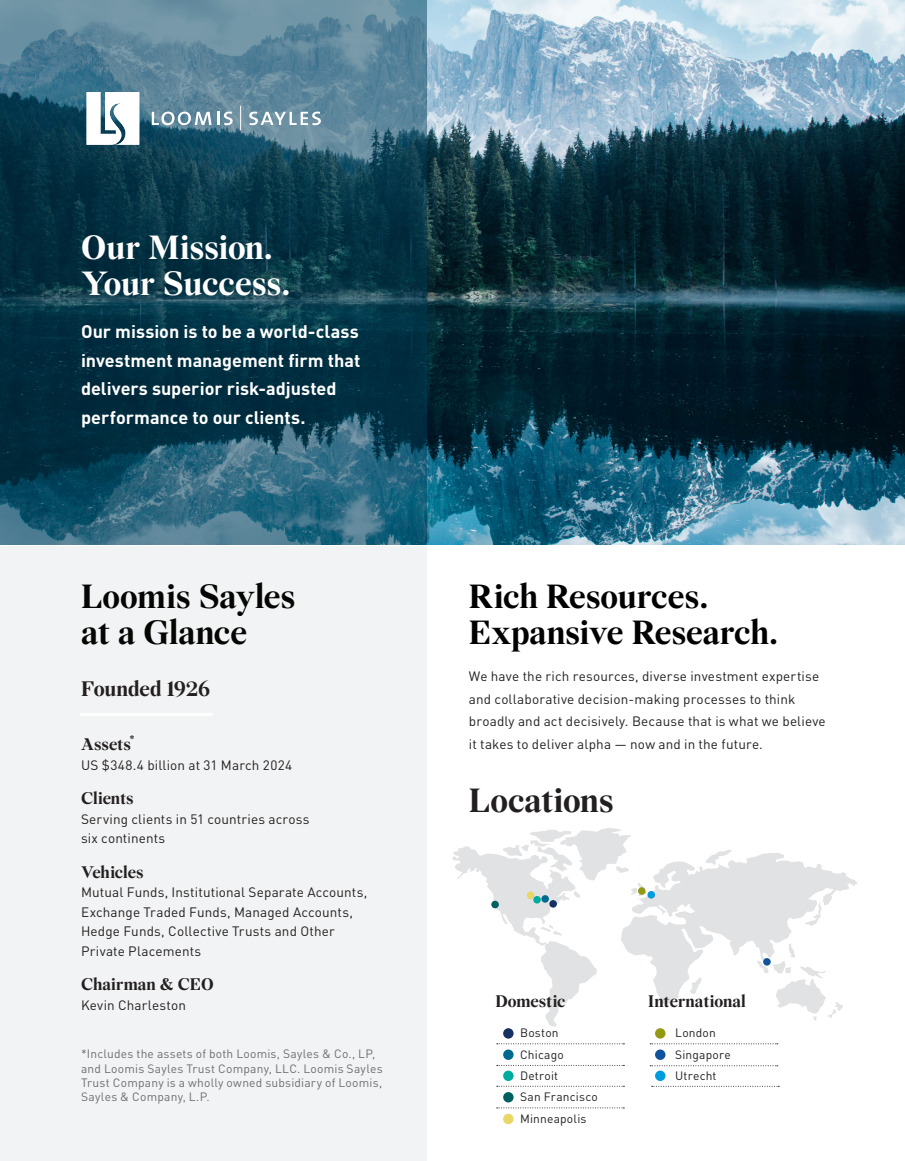
<style>
.page{position:relative;width:905px;height:1161px;background:#fff}
.page>*{position:absolute;margin:0;border:0;box-sizing:border-box;transform-origin:0 0}
.Main_Copy{font:700 36px/36px "Wremena";letter-spacing:-.005em;color:#000}
.Main_Copy-2{font:700 36px/36px "Wremena";letter-spacing:-.01em;color:#fff}
.Main_Copy-3{font:700 36px/36px "Wremena";letter-spacing:-.01em;color:#050604}
.Main_Copy-4{font:700 36px "Wremena";letter-spacing:-.005em;color:#231f20}
.Main_Copy-5{font:700 22.5px "Wremena";letter-spacing:-.01em;color:#231f20}
.Main_Copy-6{font:700 18px/28.5px "DINOT";color:#fff}
.Main_Copy-7{font:700 18px "Wremena";letter-spacing:-.005em;color:#231f20}
.Main_Copy-8{font:13.5px/19.5px "DINOT";letter-spacing:.01em;color:#231f20}
.Orange_Bar_Copy{font:12px/14.4px "DINOT";letter-spacing:.02em;color:#6e6e70}
.Main_Copy-9{font:12px "DINOT";letter-spacing:.015em;color:#231f20}
</style>
<div class="page">
<img style="left:426px;top:0;width:478px;height:545px">
<svg style="left:0;top:0;width:426px;height:545px;background:#225164"></svg>
<svg style="left:452px;top:828px;width:406px;height:199px"></svg>
<div style="left:638px;top:887px;width:7px;height:8px;background:#949914;border-radius:50%"></div>
<div style="left:763px;top:958px;width:7px;height:8px;background:#0f539e;border-radius:50%"></div>
<div style="left:533px;top:896px;width:8px;height:8px;background:#00aca0;border-radius:50%"></div>
<div style="left:491px;top:901px;width:8px;height:7px;background:#006060;border-radius:50%"></div>
<div style="left:549px;top:900px;width:8px;height:8px;background:#15315f;border-radius:50%"></div>
<div style="left:541px;top:895px;width:8px;height:8px;background:#006a8e;border-radius:50%"></div>
<div style="left:647px;top:891px;width:8px;height:8px;background:#009cde;border-radius:50%"></div>
<svg style="left:152px;top:112px;width:59px;height:13px"></svg>
<svg style="left:217px;top:112px;width:16px;height:13px"></svg>
<svg style="left:249px;top:112px;width:72px;height:13px"></svg>
<svg style="left:240px;top:106px;width:1px;height:24px"></svg>
<svg style="left:87px;top:92px;width:52px;height:53px"></svg>
<div style="left:0;top:546px;width:426px;height:615px;background:#f2f3f4"></div>
<svg style="left:497px;top:1065px;width:127px;height:1px"></svg>
<svg style="left:497px;top:1043px;width:127px;height:1px"></svg>
<svg style="left:650px;top:1043px;width:127px;height:1px"></svg>
<div style="left:503px;top:1050px;width:10px;height:10px;background:#006a8e;border-radius:50%"></div>
<div style="left:503px;top:1028px;width:10px;height:11px;background:#15315f;border-radius:50%"></div>
<div style="left:655px;top:1050px;width:10px;height:10px;background:#0f539e;border-radius:50%"></div>
<div style="left:503px;top:1071px;width:10px;height:10px;background:#00aca0;border-radius:50%"></div>
<div style="left:655px;top:1071px;width:10px;height:10px;background:#009cde;border-radius:50%"></div>
<svg style="left:497px;top:1086px;width:127px;height:1px"></svg>
<div style="left:503px;top:1092px;width:10px;height:10px;background:#006060;border-radius:50%"></div>
<svg style="left:650px;top:1065px;width:127px;height:1px"></svg>
<div style="left:655px;top:1028px;width:10px;height:11px;background:#949914;border-radius:50%"></div>
<hr style="left:80px;top:713px;width:132px;height:3px;background:#fff">
<svg style="left:496px;top:1108px;width:128px;height:1px"></svg>
<div style="left:503px;top:1114px;width:10px;height:10px;background:#e8d665;border-radius:50%"></div>
<svg style="left:651px;top:1086px;width:128px;height:1px"></svg>
<div style="left:526px;top:892px;width:8px;height:7px;background:#e8d665;border-radius:50%"></div>
<p class="Main_Copy-2" style="left:81px;top:230px;width:211px">Our Mission.<br>Your Success.</p>
<p class="Main_Copy-6" style="left:81px;top:317px;width:281px">Our mission is to be a world-class investment management firm that delivers superior risk-adjusted performance to our clients.</p>
<p class="Main_Copy-3" style="left:81px;top:579px;width:216px">Loomis Sayles at a Glance</p>
<p class="Main_Copy-5" style="left:81px;top:676px;width:131px">Founded 1926</p>
<p class="Main_Copy-7" style="left:81px;top:734px;width:55px">Assets<sup>*</sup></p>
<p class="Main_Copy-8" style="left:81px;top:755px;width:212px">US $348.4 billion at 31 March 2024</p>
<p class="Main_Copy-7" style="left:81px;top:788px;width:54px">Clients</p>
<p class="Main_Copy-8" style="left:81px;top:809px;width:230px">Serving clients in 51 countries across six continents</p>
<p class="Main_Copy-7" style="left:81px;top:861px;width:64px">Vehicles</p>
<p class="Main_Copy-8" style="left:81px;top:882px;width:288px">Mutual Funds, Institutional Separate Accounts, Exchange Traded Funds, Managed Accounts, Hedge Funds, Collective Trusts and Other Private Placements</p>
<p class="Main_Copy-7" style="left:81px;top:974px;width:134px">Chairman &amp; CEO</p>
<p class="Main_Copy-8" style="left:81px;top:995px;width:106px">Kevin Charleston</p>
<p class="Orange_Bar_Copy" style="left:81px;top:1047px;width:303px">*Includes the assets of both Loomis, Sayles &amp; Co., LP, and Loomis Sayles Trust Company, LLC. Loomis Sayles Trust Company is a wholly owned subsidiary of Loomis, Sayles &amp; Company, L.P.</p>
<p class="Main_Copy" style="left:469px;top:579px;width:311px">Rich Resources.<br>Expansive Research.</p>
<p class="Main_Copy-8" style="left:469px;top:665px;width:358px;line-height:22.5px">We have the rich resources, diverse investment expertise and collaborative decision-making processes to think broadly and act decisively. Because that is what we believe it takes to deliver alpha — now and in the future.</p>
<p class="Main_Copy-4" style="left:469px;top:780px;width:147px">Locations</p>
<p class="Main_Copy-7" style="left:495px;top:991px;width:72px">Domestic</p>
<p class="Main_Copy-7" style="left:648px;top:991px;width:99px">International</p>
<p class="Main_Copy-9" style="left:520px;top:1026px;width:40px">Boston</p>
<p class="Main_Copy-9" style="left:675px;top:1047px;width:57px">Singapore</p>
<p class="Main_Copy-9" style="left:675px;top:1026px;width:42px">London</p>
<p class="Main_Copy-9" style="left:520px;top:1047px;width:45px">Chicago</p>
<p class="Main_Copy-9" style="left:520px;top:1068px;width:40px">Detroit</p>
<p class="Main_Copy-9" style="left:520px;top:1089px;width:79px">San Francisco</p>
<p class="Main_Copy-9" style="left:520px;top:1111px;width:68px">Minneapolis</p>
<p class="Main_Copy-9" style="left:675px;top:1068px;width:43px">Utrecht</p>
</div>
